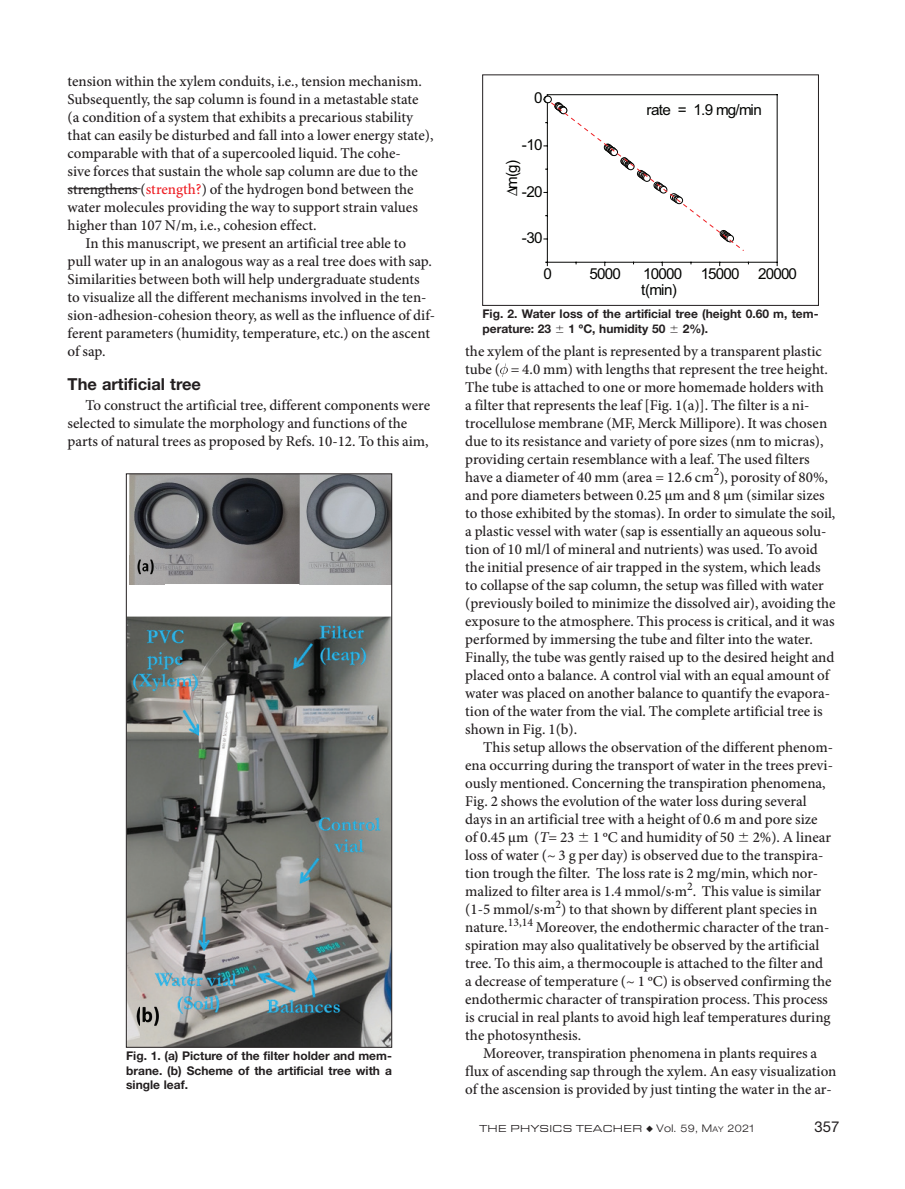
<style>
.page{position:relative;width:905px;height:1189px;background:#fff}
.page>*{position:absolute;margin:0;border:0;box-sizing:border-box;transform-origin:0 0}
.subhead{font:700 16.5px "Helvetica Neue LT Std";color:#231f20}
.t1{font:15.3px "Arial";color:#040503}
.t2{font:15.15px "Arial";letter-spacing:-.055em;color:#040503}
.body{font:500 15px/18px "Minion Pro";color:#231f20}
.t3{font:15px "Helvetica Neue LT Std";color:#231f20}
.t4{font:700 12px/14.9px "Helvetica Neue LT Std";color:#231f20;text-align:justify}
.t5{font:10.5px "Eurostile Extended Roman DTC";letter-spacing:.03em;color:#231f20}
.s1{color:#ee1d23}
.s2{font-style:italic}
.s3{font-family:"Helvetica Neue LT Std";font-weight:300;font-stretch:expanded}
.s4{font-family:"Helvetica Neue LT Std";font-weight:300;font-stretch:expanded;font-size:7.8px}
</style>
<div class="page">
<svg style="left:500px;top:363px;width:8px;height:14px"></svg>
<hr style="left:68px;top:188px;width:73px;height:1px;background:#231f20">
<img style="left:129px;top:475px;width:261px;height:109px">
<svg style="left:129px;top:556px;width:36px;height:29px"></svg>
<img style="left:128px;top:616px;width:262px;height:429px">
<img style="left:170px;top:1001px;width:1px;height:39px">
<img style="left:128px;top:1001px;width:42px;height:39px">
<img style="left:140px;top:1001px;width:26px;height:39px">
<div style="left:126px;top:473px;width:266px;height:574px;border:1px solid #231f20"></div>
<hr style="left:547px;top:94px;width:230px;height:1px;background:#040503">
<hr style="left:777px;top:95px;width:1px;height:167px;background:#040503">
<hr style="left:547px;top:262px;width:230px;height:1px;background:#040503">
<hr style="left:547px;top:95px;width:1px;height:167px;background:#040503">
<div style="left:544px;top:96px;width:6px;height:7px;background:#121311;border-radius:50%"></div>
<div style="left:545px;top:96px;width:6px;height:7px;background:#fff;border-radius:50%"></div>
<div style="left:544px;top:96px;width:7px;height:7px;border:1px solid #040503;border-radius:50%"></div>
<svg style="left:544px;top:99px;width:200px;height:152px"></svg>
<p class="body" style="left:68px;top:72px;width:367px">tension within the xylem conduits, i.e., tension mechanism.<br>Subsequently, the sap column is found in a metastable state (a condition of a system that exhibits a precarious stability that can easily be disturbed and fall into a lower energy state), comparable with that of a supercooled liquid. The cohe-<br>sive forces that sustain the whole sap column are due to the strengthens (<span class="s1">strength?</span>) of the hydrogen bond between the water molecules providing the way to support strain values higher than 107 N/m, i.e., cohesion effect.</p>
<p class="body" style="left:68px;top:234px;width:369px;text-indent:18px">In this manuscript, we present an artificial tree able to<br>pull water up in an analogous way as a real tree does with sap.<br>Similarities between both will help undergraduate students to visualize all the different mechanisms involved in the ten&shy;sion-adhesion-cohesion theory, as well as the influence of dif&shy;ferent parameters (humidity, temperature, etc.) on the ascent of sap.</p>
<p class="subhead" style="left:68px;top:374px;width:135px">The artificial tree</p>
<p class="body" style="left:68px;top:396px;width:364px;text-indent:18px">To construct the artificial tree, different components were selected to simulate the morphology and functions of the parts of natural trees as proposed by Refs. 10-12. To this aim,</p>
<p class="t4" style="left:126px;top:1047px;width:267px">Fig. 1. (a) Picture of the filter holder and mem&shy;brane. (b) Scheme of the artificial tree with a single leaf.</p>
<p class="t2" style="left:534px;top:88px;width:10px">0</p>
<p class="t2" style="left:522px;top:134px;width:22px">-10</p>
<p class="t1" style="left:501px;top:196px;width:37px;rotate:-90deg">∆m(g)</p>
<p class="t2" style="left:522px;top:181px;width:22px">-20</p>
<p class="t2" style="left:522px;top:227px;width:22px">-30</p>
<p class="t2" style="left:646px;top:99px;width:117px">rate = 1.9 mg/min</p>
<p class="t2" style="left:543px;top:263px;width:10px">0</p>
<p class="t2" style="left:589px;top:263px;width:33px">5000</p>
<p class="t2" style="left:643px;top:263px;width:155px">10000 15000 20000</p>
<p class="t2" style="left:641px;top:279px;width:37px">t(min)</p>
<p class="t4" style="left:482px;top:306px;width:338px">Fig. 2. Water loss of the artificial tree (height 0.60 m, tem&shy;perature: 23</p>
<p class="t4" style="left:568px;top:321px;width:98px">1 ºC, humidity 50</p>
<p class="t4" style="left:683px;top:321px;width:27px">2%).</p>
<p class="body" style="left:465px;top:342px;width:372px">the xylem of the plant is represented by a transparent plastic tube ( = 4.0 mm) with lengths that represent the tree height.<br>The tube is attached to one or more homemade holders with<br>a filter that represents the leaf [Fig. 1(a)]. The filter is a ni&shy;trocellulose membrane (MF, Merck Millipore). It was chosen due to its resistance and variety of pore sizes (nm to micras), providing certain resemblance with a leaf. The used filters have a diameter of 40 mm (area = 12.6 cm<sup>2</sup>), porosity of 80%, and pore diameters between 0.25 µm and 8 µm (similar sizes to those exhibited by the stomas). In order to simulate the soil, a plastic vessel with water (sap is essentially an aqueous solu&shy;tion of 10 ml/l of mineral and nutrients) was used. To avoid the initial presence of air trapped in the system, which leads to collapse of the sap column, the setup was filled with water (previously boiled to minimize the dissolved air), avoiding the exposure to the atmosphere. This process is critical, and it was performed by immersing the tube and filter into the water.<br>Finally, the tube was gently raised up to the desired height and placed onto a balance. A control vial with an equal amount of water was placed on another balance to quantify the evapora&shy;tion of the water from the vial. The complete artificial tree is shown in Fig. 1(b).</p>
<p class="body" style="left:465px;top:738px;width:369px;text-indent:18px">This setup allows the observation of the different phenom&shy;ena occurring during the transport of water in the trees previ&shy;ously mentioned. Concerning the transpiration phenomena, Fig. 2 shows the evolution of the water loss during several days in an artificial tree with a height of 0.6 m and pore size of 0.45 µm (<span class="s2">T</span>= 23 1 ºC and humidity of 50 2%). A linear loss of water (~ 3 g per day) is observed due to the transpira&shy;tion trough the filter. The loss rate is 2 mg/min, which nor&shy;malized to filter area is 1.4 mmol/s·m<sup>2</sup>. This value is similar (1-5 mmol/s·m<sup>2</sup>) to that shown by different plant species in nature.<sup>13,14</sup> Moreover, the endothermic character of the tran&shy;spiration may also qualitatively be observed by the artificial tree. To this aim, a thermocouple is attached to the filter and a decrease of temperature (~ 1 ºC) is observed confirming the endothermic character of transpiration process. This process is crucial in real plants to avoid high leaf temperatures during the photosynthesis.</p>
<p class="body" style="left:465px;top:1044px;width:373px;text-align:center">Moreover, transpiration phenomena in plants requires a<br>flux of ascending sap through the xylem. An easy visualization of the ascension is provided by just tinting the water in the ar-</p>
<p class="t5" style="left:479px;top:1122px;width:276px">THE PHYSICS TEACHER ◆ <span class="s3">V</span><span class="s3">ol.</span> <span class="s3">59, M</span><span class="s4">ay</span> <span class="s3">2</span><span class="s3">021</span></p>
<p class="t3" style="left:814px;top:1117px;width:27px">357</p>
</div>
